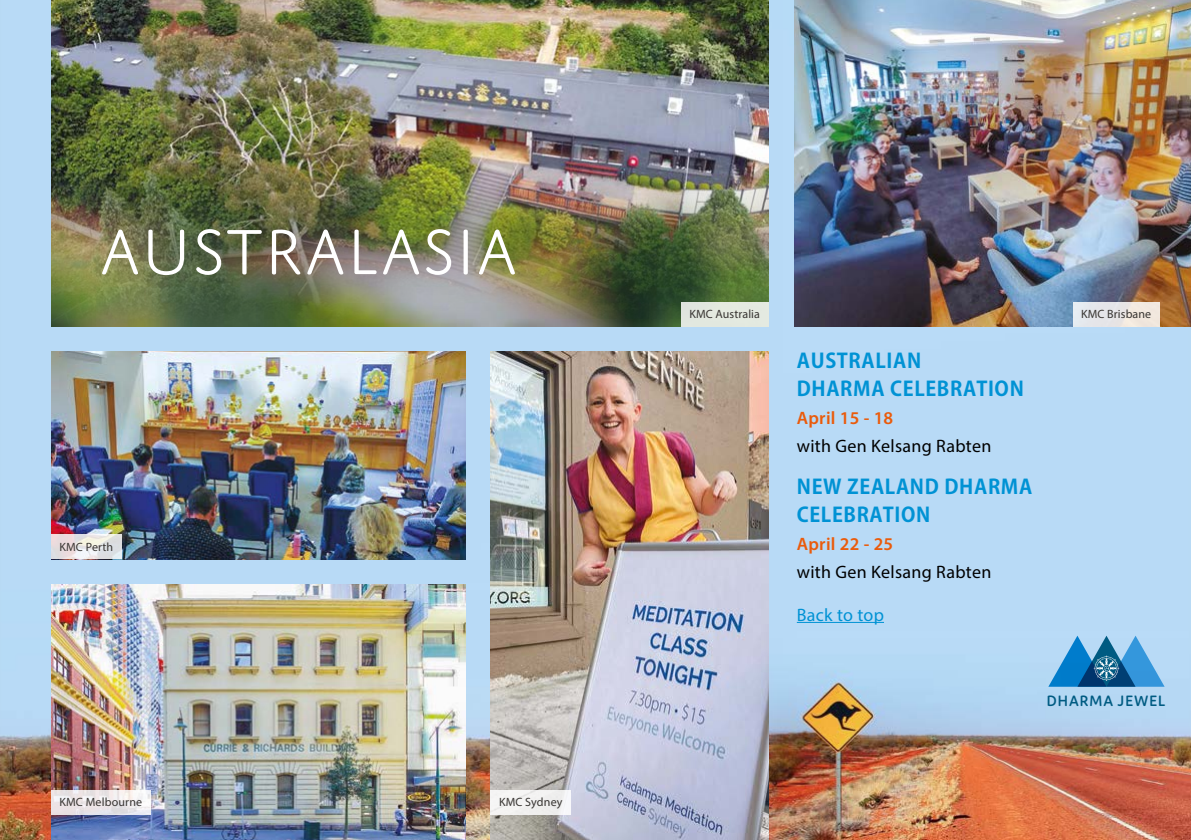
<style>
.page{position:relative;width:1191px;height:840px;background:#fff}
.page>*{position:absolute;margin:0;border:0;box-sizing:border-box;transform-origin:0 0}
.t1{font:300 68px "Domus Titling";letter-spacing:.01em;color:#fff}
.t2{font:700 20px/28px "Koz Go Pro";letter-spacing:.03em;color:#0092d4}
.t3{font:18px "Myriad Pro";letter-spacing:.015em;color:#000}
.t4{font:600 18px "Myriad Pro";letter-spacing:.015em;color:#ea5b0b}
.t5{font:18px "Myriad Pro";letter-spacing:.015em;color:#0092d4}
.t6{font:600 16px "Domus";letter-spacing:.065em;color:#005b82}
.t7{font:12px "Myriad Pro";letter-spacing:.01em;color:#383532}
</style>
<div class="page">
<img style="left:782px;top:0;width:409px;height:839px">
<img style="left:0;top:0;width:782px;height:839px">
<img style="left:51px;top:0;width:717px;height:17px">
<img style="left:51px;top:17px;width:717px;height:309px">
<img style="left:794px;top:0;width:397px;height:326px">
<img style="left:51px;top:584px;width:414px;height:255px">
<img style="left:490px;top:351px;width:278px;height:488px">
<hr style="left:797px;top:621px;width:87px;height:1px;background:#0092d4">
<img style="left:51px;top:351px;width:414px;height:207px">
<svg style="left:1048px;top:635px;width:116px;height:51px;background:#579dce"></svg>
<svg style="left:51px;top:534px;width:71px;height:24px;background:#e8e4e4"></svg>
<svg style="left:51px;top:789px;width:99px;height:25px;fill:#ede5e8"></svg>
<div style="left:490px;top:789px;width:81px;height:25px;background:#f3f3f2"></div>
<div style="left:1073px;top:302px;width:87px;height:24px;background:linear-gradient(to right,#e1e8f1,#f4e7da)"></div>
<div style="left:680px;top:302px;width:88px;height:24px;background:#e3e9e0"></div>
<h1 class="t1" style="left:99px;top:214px;width:420px">AUSTRALASIA</h1>
<p class="t7" style="left:60px;top:539px;width:55px">KMC Perth</p>
<p class="t7" style="left:60px;top:794px;width:84px">KMC Melbourne</p>
<p class="t7" style="left:499px;top:794px;width:65px">KMC Sydney</p>
<p class="t7" style="left:689px;top:307px;width:72px">KMC Australia</p>
<p class="t7" style="left:1081px;top:307px;width:72px">KMC Brisbane</p>
<p class="t2" style="left:797px;top:348px;width:228px">AUSTRALIAN<br>DHARMA CELEBRATION</p>
<p class="t4" style="left:797px;top:406px;width:98px">April 15 - 18</p>
<p class="t3" style="left:797px;top:434px;width:196px">with Gen Kelsang Rabten</p>
<p class="t2" style="left:797px;top:474px;width:237px">NEW ZEALAND DHARMA<br>CELEBRATION</p>
<p class="t4" style="left:797px;top:532px;width:98px">April 22 - 25</p>
<p class="t3" style="left:797px;top:561px;width:196px">with Gen Kelsang Rabten</p>
<p class="t5" style="left:797px;top:603px;width:89px">Back to top</p>
<p class="t6" style="left:1047px;top:691px;width:120px">DHARMA JEWEL</p>
</div>
